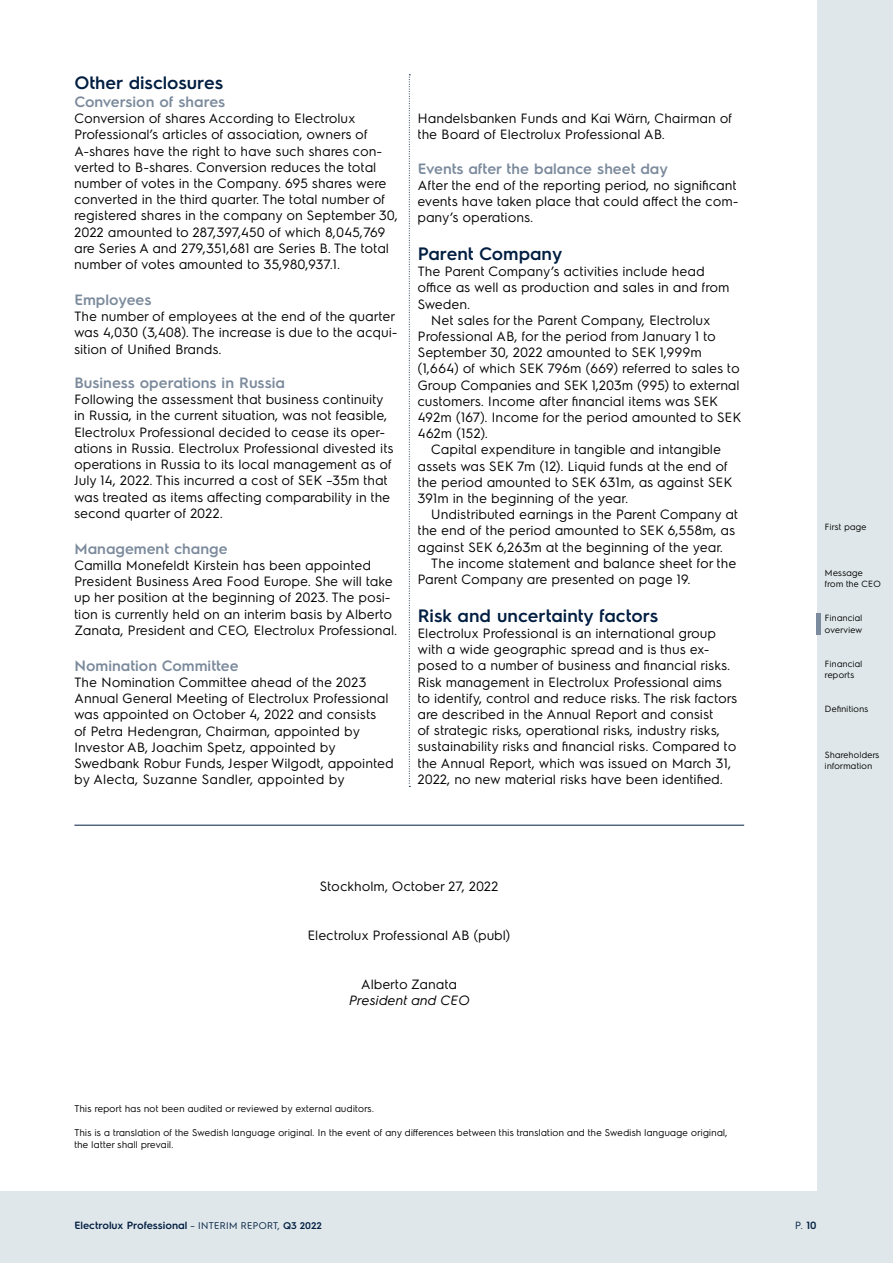
<style>
.page{position:relative;width:893px;height:1263px;background:#fff}
.page>*{position:absolute;margin:0;border:0;box-sizing:border-box;transform-origin:0 0}
.Mellanrubrik{font:600 18px "Electrolux Sans";color:#011e41}
.Mellanrubrik_2{font:600 15px "Electrolux Sans";color:#7b8a9c}
.Bröd{font:13.5px/16.2px "Electrolux Sans";color:#000}
.Inbröd{font:13.5px/16.2px "Electrolux Sans";color:#000}
.Bröd-2{font:italic 13.5px/16.2px "Electrolux Sans";color:#000;text-align:center}
.t1{font:600 10.5px "Electrolux Sans";color:#011e41}
.t2{font:10.5px "Electrolux Sans";color:#011e41}
.Källa_nottext{font:9.75px/11.7px "Electrolux Sans";color:#000}
.t3{font:9px/11.2px "Electrolux Sans";color:#000}
.s1{font-style:normal}
.s2{font-weight:400;font-size:9.75px}
.s3{font-size:9.75px}
.s4{font-weight:600}
</style>
<div class="page">
<div style="left:0;top:0;width:893px;height:1263px;background:linear-gradient(to right,#dfe7ea,#dfe7ea)"></div>
<div style="left:0;top:0;width:816px;height:1191px;background:#fff"></div>
<svg style="left:409px;top:74px;width:1px;height:713px"></svg>
<div style="left:816px;top:613px;width:5px;height:21px;background:#7b8a9c"></div>
<hr style="left:74px;top:825px;width:670px;height:1px;background:#011e41">
<p class="Mellanrubrik" style="left:74px;top:70px;width:150px">Other disclosures</p>
<p class="Mellanrubrik_2" style="left:74px;top:91px;width:152px">Conversion of shares</p>
<p class="Bröd" style="left:74px;top:109px;width:325px">Conversion of shares According to Electrolux Professional’s articles of association, owners of A-shares have the right to have such shares con&shy;verted to B-shares. Conversion reduces the total number of votes in the Company. 695 shares were converted in the third quarter. The total number of registered shares in the company on September 30, 2022 amounted to 287,397,450 of which 8,045,769 are Series A and 279,351,681 are Series B. The total number of votes amounted to 35,980,937.1.</p>
<p class="Mellanrubrik_2" style="left:74px;top:289px;width:79px">Employees</p>
<p class="Bröd" style="left:74px;top:307px;width:325px">The number of employees at the end of the quarter was 4,030 (3,408). The increase is due to the acqui&shy;sition of Unified Brands.</p>
<p class="Mellanrubrik_2" style="left:74px;top:372px;width:212px">Business operations in Russia</p>
<p class="Bröd" style="left:74px;top:391px;width:321px">Following the assessment that business continuity in Russia, in the current situation, was not feasible, Electrolux Professional decided to cease its oper&shy;ations in Russia. Electrolux Professional divested its operations in Russia to its local management as of July 14, 2022. This incurred a cost of SEK –35m that was treated as items affecting comparability in the second quarter of 2022.</p>
<p class="Mellanrubrik_2" style="left:74px;top:538px;width:155px">Management change</p>
<p class="Bröd" style="left:74px;top:556px;width:325px">Camilla Monefeldt Kirstein has been appointed President Business Area Food Europe. She will take up her position at the beginning of 2023. The posi&shy;tion is currently held on an interim basis by Alberto Zanata, President and CEO, Electrolux Professional.</p>
<p class="Mellanrubrik_2" style="left:74px;top:655px;width:166px">Nomination Committee</p>
<p class="Bröd" style="left:74px;top:673px;width:321px">The Nomination Committee ahead of the 2023<br>Annual General Meeting of Electrolux Professional was appointed on October 4, 2022 and consists<br>of Petra Hedengran, Chairman, appointed by Investor AB, Joachim Spetz, appointed by Swedbank Robur Funds, Jesper Wilgodt, appointed by Alecta, Suzanne Sandler, appointed by</p>
<p class="Bröd" style="left:418px;top:109px;width:316px">Handelsbanken Funds and Kai Wärn, Chairman of the Board of Electrolux Professional AB.</p>
<p class="Mellanrubrik_2" style="left:418px;top:158px;width:252px">Events after the balance sheet day</p>
<p class="Bröd" style="left:418px;top:176px;width:322px;text-align:justify">After the end of the reporting period, no significant events have taken place that could affect the com&shy;pany’s operations.</p>
<p class="Mellanrubrik" style="left:418px;top:241px;width:146px">Parent Company</p>
<p class="Bröd" style="left:418px;top:262px;width:314px">The Parent Company’s activities include head office as well as production and sales in and from<br>Sweden.</p>
<p class="Inbröd" style="left:418px;top:311px;width:326px;text-indent:14px">Net sales for the Parent Company, Electrolux Professional AB, for the period from January 1 to September 30, 2022 amounted to SEK 1,999m (1,664) of which SEK 796m (669) referred to sales to Group Companies and SEK 1,203m (995) to external customers. Income after financial items was SEK 492m (167). Income for the period amounted to SEK 462m (152).</p>
<p class="Inbröd" style="left:418px;top:441px;width:317px;text-indent:14px">Capital expenditure in tangible and intangible assets was SEK 7m (12). Liquid funds at the end of the period amounted to SEK 631m, as against SEK 391m in the beginning of the year.</p>
<p class="Inbröd" style="left:418px;top:505px;width:322px;text-indent:14px">Undistributed earnings in the Parent Company at the end of the period amounted to SEK 6,558m, as against SEK 6,263m at the beginning of the year.</p>
<p class="Inbröd" style="left:418px;top:554px;width:320px;text-indent:14px">The income statement and balance sheet for the<br>Parent Company are presented on page 19.</p>
<p class="Mellanrubrik" style="left:418px;top:603px;width:242px">Risk and uncertainty factors</p>
<p class="Bröd" style="left:418px;top:624px;width:321px">Electrolux Professional is an international group with a wide geographic spread and is thus ex&shy;posed to a number of business and financial risks.<br>Risk management in Electrolux Professional aims to identify, control and reduce risks. The risk factors are described in the Annual Report and consist<br>of strategic risks, operational risks, industry risks, sustainability risks and financial risks. Compared to the Annual Report, which was issued on March 31, 2022, no new material risks have been identified.</p>
<p class="Bröd" style="left:320px;top:877px;width:181px">Stockholm, October 27, 2022</p>
<p class="Bröd" style="left:308px;top:926px;width:204px">Electrolux Professional AB (publ)</p>
<p class="Bröd-2" style="left:349px;top:975px;width:122px"><span class="s1">Alberto Zanata<br></span>President and CEO</p>
<p class="t3" style="left:825px;top:521px;width:43px">First page</p>
<p class="t3" style="left:825px;top:566px;width:58px">Message from the CEO</p>
<p class="t3" style="left:825px;top:612px;width:39px">Financial overview</p>
<p class="t3" style="left:825px;top:657px;width:39px">Financial reports</p>
<p class="t3" style="left:825px;top:703px;width:45px">Definitions</p>
<p class="t3" style="left:825px;top:748px;width:56px">Shareholders information</p>
<p class="Källa_nottext" style="left:74px;top:1102px;width:301px">This report has not been audited or reviewed by external auditors.</p>
<p class="Källa_nottext" style="left:74px;top:1126px;width:655px">This is a translation of the Swedish language original. In the event of any differences between this translation and the Swedish language original, the latter shall prevail.</p>
<p class="t1" style="left:74px;top:1218px;width:249px">Electrolux Professional <span class="s2">– INTERIM REPORT,</span> <span class="s3">Q3 2022</span></p>
<p class="t2" style="left:795px;top:1218px;width:23px">P. <span class="s4">10</span></p>
</div>
